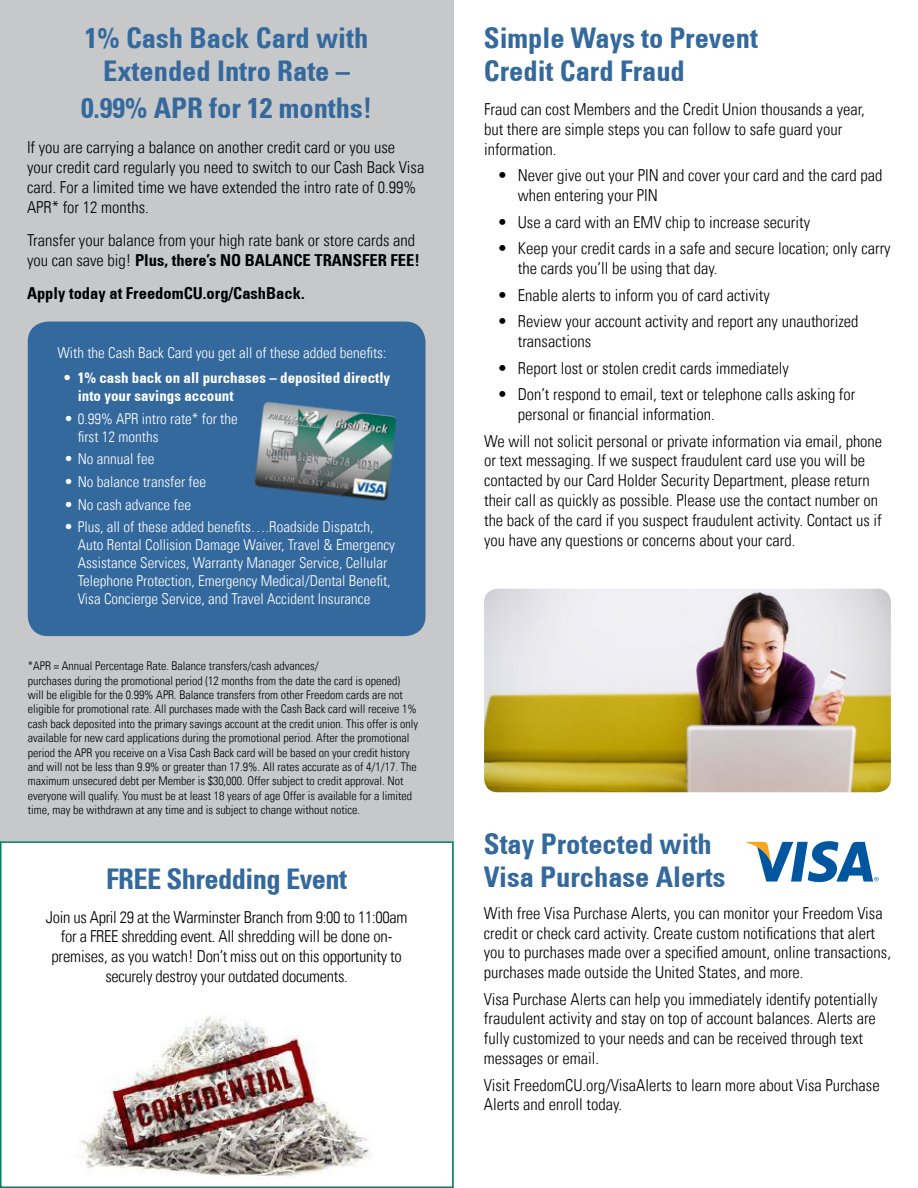
<style>
.page{position:relative;width:918px;height:1188px;background:#fff}
.page>*{position:absolute;margin:0;border:0;box-sizing:border-box;transform-origin:0 0}
.t1{font:700 condensed 28.5px/33px "Univers 67";color:#34699d}
.t2{font:700 condensed 28.5px "Univers 67";letter-spacing:-.02em;color:#34699d}
.t3{font:300 condensed 16.5px/19.8px "Univers LT";color:#000}
.t4{font:300 condensed 16.5px/19.8px "Univers LT";letter-spacing:-.02em;color:#000;text-align:center}
.t5{font:700 condensed 16.5px/33.3px "Univers 67";color:#000}
.t6{font:300 condensed 15px/18px "Univers LT";color:#fff}
.t7{font:700 condensed 15px/18px "Univers 67";color:#fff}
.t8{font:300 condensed 12px/14.4px "Univers LT";color:#000}
.s1{font-family:"Univers LT";font-weight:300}
</style>
<div class="page">
<div style="left:0;top:0;width:454px;height:1188px;background:#c7c8ca"></div>
<div style="left:28px;top:322px;width:398px;height:314px;background:#34699d;border-radius:20px"></div>
<img style="left:254px;top:401px;width:143px;height:100px">
<div style="left:1px;top:842px;width:452px;height:345px;background:#fff"></div>
<div style="left:0;top:841px;width:454px;height:347px;border:2px solid #008061"></div>
<img style="left:484px;top:589px;width:407px;height:203px">
<svg style="left:746px;top:841px;width:133px;height:41px"></svg>
<img style="left:79px;top:1015px;width:291px;height:163px">
<h1 class="t1" style="left:85px;top:21px;width:285px;text-align:center">1% Cash Back Card with<br>Extended Intro Rate –</h1>
<h1 class="t1" style="left:81px;top:91px;width:293px">0.99% APR for 12 months!</h1>
<p class="t3" style="left:27px;top:138px;width:399px">If you are carrying a balance on another credit card or you use your credit card regularly you need to switch to our Cash Back Visa card. For a limited time we have extended the intro rate of 0.99% APR* for 12 months.</p>
<p class="t3" style="left:27px;top:230px;width:390px">Transfer your balance from your high rate bank or store cards and</p>
<p class="t5" style="left:27px;top:243px;width:394px"><span class="s1">you can save big!</span> Plus, there’s NO BALANCE TRANSFER FEE!<br>Apply today at FreedomCU.org/CashBack.</p>
<p class="t6" style="left:57px;top:344px;width:330px">With the Cash Back Card you get all of these added benefits:</p>
<p class="t7" style="left:78px;top:369px;width:314px;text-indent:-14px">• 1% cash back on all purchases – deposited directly into your savings account</p>
<p class="t6" style="left:78px;top:409px;width:161px;text-indent:-14px">• 0.99% APR intro rate* for the first 12 months</p>
<p class="t6" style="left:64px;top:450px;width:92px">• No annual fee</p>
<p class="t6" style="left:64px;top:473px;width:143px">• No balance transfer fee</p>
<p class="t6" style="left:64px;top:495px;width:128px">• No cash advance fee</p>
<p class="t6" style="left:78px;top:518px;width:319px;text-indent:-14px">• Plus, all of these added benefits….Roadside Dispatch, Auto Rental Collision Damage Waiver, Travel &amp; Emergency Assistance Services, Warranty Manager Service, Cellular Telephone Protection, Emergency Medical/Dental Benefit, Visa Concierge Service, and Travel Accident Insurance</p>
<p class="t8" style="left:28px;top:659px;width:392px">*APR = Annual Percentage Rate. Balance transfers/cash advances/<br>purchases during the promotional period (12 months from the date the card is opened) will be eligible for the 0.99% APR. Balance transfers from other Freedom cards are not eligible for promotional rate. All purchases made with the Cash Back card will receive 1% cash back deposited into the primary savings account at the credit union. This offer is only available for new card applications during the promotional period. After the promotional period the APR you receive on a Visa Cash Back card will be based on your credit history and will not be less than 9.9% or greater than 17.9%. All rates accurate as of 4/1/17. The maximum unsecured debt per Member is $30,000. Offer subject to credit approval. Not everyone will qualify. You must be at least 18 years of age Offer is available for a limited time, may be withdrawn at any time and is subject to change without notice.</p>
<h1 class="t2" style="left:106px;top:862px;width:242px">FREE Shredding Event</h1>
<p class="t4" style="left:46px;top:907px;width:363px">Join us April 29 at the Warminster Branch from 9:00 to 11:00am for a FREE shredding event. All shredding will be done on&shy;premises, as you watch! Don’t miss out on this opportunity to securely destroy your outdated documents.</p>
<h1 class="t1" style="left:484px;top:21px;width:276px">Simple Ways to Prevent<br>Credit Card Fraud</h1>
<p class="t3" style="left:484px;top:100px;width:382px">Fraud can cost Members and the Credit Union thousands a year, but there are simple steps you can follow to safe guard your information.</p>
<p class="t3" style="left:518px;top:166px;width:366px;text-indent:-20px">• Never give out your PIN and cover your card and the card pad when entering your PIN</p>
<p class="t3" style="left:498px;top:212px;width:314px">• Use a card with an EMV chip to increase security</p>
<p class="t3" style="left:518px;top:239px;width:374px;text-indent:-20px">• Keep your credit cards in a safe and secure location; only carry the cards you’ll be using that day.</p>
<p class="t3" style="left:498px;top:285px;width:274px">• Enable alerts to inform you of card activity</p>
<p class="t3" style="left:518px;top:312px;width:342px;text-indent:-20px">• Review your account activity and report any unauthorized transactions</p>
<p class="t3" style="left:498px;top:358px;width:293px">• Report lost or stolen credit cards immediately</p>
<p class="t3" style="left:518px;top:384px;width:339px;text-indent:-20px">• Don’t respond to email, text or telephone calls asking for personal or financial information.</p>
<p class="t3" style="left:484px;top:431px;width:400px">We will not solicit personal or private information via email, phone or text messaging. If we suspect fraudulent card use you will be contacted by our Card Holder Security Department, please return their call as quickly as possible. Please use the contact number on the back of the card if you suspect fraudulent activity. Contact us if you have any questions or concerns about your card.</p>
<h1 class="t1" style="left:484px;top:827px;width:243px">Stay Protected with<br>Visa Purchase Alerts</h1>
<p class="t3" style="left:484px;top:903px;width:409px">With free Visa Purchase Alerts, you can monitor your Freedom Visa credit or check card activity. Create custom notifications that alert you to purchases made over a specified amount, online transactions, purchases made outside the United States, and more.</p>
<p class="t3" style="left:484px;top:989px;width:395px">Visa Purchase Alerts can help you immediately identify potentially fraudulent activity and stay on top of account balances. Alerts are fully customized to your needs and can be received through text messages or email.</p>
<p class="t3" style="left:484px;top:1075px;width:397px">Visit FreedomCU.org/VisaAlerts to learn more about Visa Purchase<br>Alerts and enroll today.</p>
</div>
